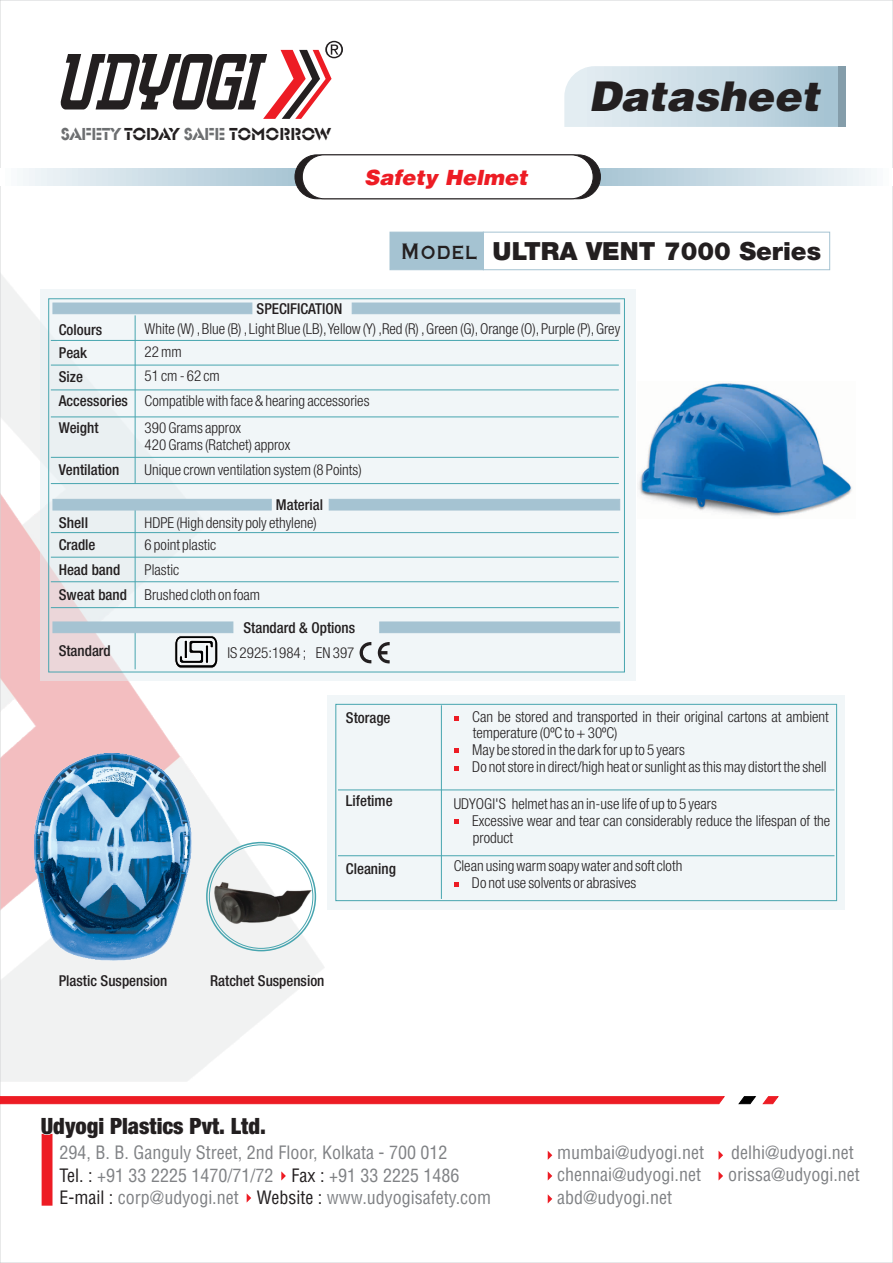
<style>
.page{position:relative;width:893px;height:1263px;background:#fff}
.page>*{position:absolute;margin:0;border:0;box-sizing:border-box;transform-origin:0 0}
.t1{font:italic 900 41.1px "Helv";color:#231f20}
.t2{font:900 25.05px "Helvetica Neue";color:#231f20}
.t3{font:900 condensed 22.5px "Helvetica Neue";color:#231f20}
.t4{font:italic 900 21px "Helv";color:#ed1c24}
.t5{font:condensed 18px/22.4px "Helvetica";color:#808285}
.t6{font:18px "Glaser Ste D";color:#231f20}
.t7{font:300 condensed 15px/17px "Helvetica Neue";color:#231f20}
.t8{font:500 condensed 15px/24.9px "Helvetica Neue";color:#231f20}
.s1{color:#6d6f71}
.s2{font-family:"Graverplate";font-weight:700}
.s3{color:#231f20}
</style>
<div class="page">
<img style="left:638px;top:382px;width:214px;height:135px">
<img style="left:2px;top:276px;width:322px;height:805px">
<svg style="left:42px;top:1134px;width:11px;height:72px"></svg>
<svg style="left:247px;top:1194px;width:4px;height:8px"></svg>
<svg style="left:281px;top:1171px;width:5px;height:9px"></svg>
<svg style="left:548px;top:1171px;width:4px;height:9px"></svg>
<svg style="left:548px;top:1151px;width:4px;height:9px"></svg>
<svg style="left:548px;top:1194px;width:4px;height:9px"></svg>
<svg style="left:718px;top:1171px;width:5px;height:9px"></svg>
<svg style="left:718px;top:1151px;width:5px;height:9px"></svg>
<svg style="left:738px;top:1096px;width:41px;height:8px"></svg>
<svg style="left:0;top:1096px;width:725px;height:8px;background:#ed2028"></svg>
<svg style="left:60px;top:41px;width:283px;height:78px"></svg>
<svg style="left:564px;top:66px;width:274px;height:61px;background:#c9dbe5"></svg>
<div style="left:838px;top:66px;width:8px;height:61px;background:#849daa"></div>
<div style="left:586px;top:168px;width:307px;height:17px;background:linear-gradient(to right,#a3c1d1,#f9fbfd)"></div>
<div style="left:0;top:168px;width:307px;height:17px;background:linear-gradient(to right,#f9fcfd,#a2c1d1)"></div>
<div style="left:295px;top:154px;width:306px;height:45px;background:#231f20;border:1px solid #231f20;border-radius:22px"></div>
<div style="left:302px;top:154px;width:291px;height:45px;background:#fff;border:1px solid #231f20;border-radius:22px"></div>
<div style="left:389px;top:231px;width:95px;height:39px;background:#a5c3d2"></div>
<div style="left:483px;top:232px;width:347px;height:38px;border:1px solid #a5c3d2"></div>
<div style="left:40px;top:290px;width:595px;height:390px;background:#f1f6f8"></div>
<hr style="left:51px;top:340px;width:568px;height:1px;background:#47a5af">
<hr style="left:51px;top:365px;width:568px;height:1px;background:#47a5af">
<hr style="left:51px;top:389px;width:568px;height:1px;background:#47a5af">
<hr style="left:51px;top:416px;width:568px;height:1px;background:#47a5af">
<hr style="left:51px;top:457px;width:568px;height:1px;background:#47a5af">
<hr style="left:51px;top:483px;width:568px;height:1px;background:#47a5af">
<hr style="left:51px;top:532px;width:568px;height:1px;background:#47a5af">
<hr style="left:51px;top:581px;width:568px;height:1px;background:#47a5af">
<hr style="left:51px;top:607px;width:568px;height:1px;background:#47a5af">
<hr style="left:51px;top:557px;width:568px;height:1px;background:#47a5af">
<hr style="left:135px;top:500px;width:1px;height:108px;background:#47a5af">
<hr style="left:135px;top:623px;width:1px;height:46px;background:#47a5af">
<hr style="left:135px;top:315px;width:1px;height:169px;background:#47a5af">
<svg style="left:52px;top:302px;width:201px;height:12px;background:#a8c5d3"></svg>
<svg style="left:351px;top:302px;width:269px;height:12px;background:#a8c5d3"></svg>
<svg style="left:52px;top:499px;width:220px;height:12px;background:#a8c4d3"></svg>
<svg style="left:328px;top:499px;width:292px;height:12px;background:#a8c5d3"></svg>
<svg style="left:379px;top:621px;width:241px;height:12px;background:#a8c5d3"></svg>
<div style="left:327px;top:695px;width:518px;height:214px;background:#f1f6f8"></div>
<div style="left:335px;top:704px;width:502px;height:197px;border:1px solid #47a5af"></div>
<hr style="left:338px;top:789px;width:496px;height:1px;background:#47a5af">
<hr style="left:338px;top:855px;width:496px;height:1px;background:#47a5af">
<hr style="left:441px;top:705px;width:1px;height:194px;background:#47a5af">
<svg style="left:454px;top:716px;width:4px;height:5px"></svg>
<svg style="left:454px;top:748px;width:4px;height:4px"></svg>
<svg style="left:454px;top:766px;width:4px;height:4px"></svg>
<svg style="left:454px;top:820px;width:4px;height:4px"></svg>
<svg style="left:454px;top:882px;width:4px;height:4px"></svg>
<svg style="left:52px;top:621px;width:182px;height:47px"></svg>
<svg style="left:360px;top:642px;width:30px;height:22px"></svg>
<img style="left:35px;top:753px;width:157px;height:207px">
<img style="left:213px;top:882px;width:100px;height:43px">
<div style="left:206px;top:842px;width:110px;height:109px;border:2px solid #47a5af;border-radius:50%"></div>
<p class="t6" style="left:61px;top:123px;width:271px"><span class="s1">SAFETY</span> TODAY <span class="s1">SAFE</span> TOMORROW</p>
<p class="t8" style="left:257px;top:297px;width:87px">SPECIFICATION</p>
<h3 class="t4" style="left:364px;top:169px;width:165px">Safety Helmet</h3>
<h1 class="t1" style="left:589px;top:79px;width:232px">Datasheet</h1>
<h2 class="t2" style="left:401px;top:241px;width:422px"><span class="s2">Model</span> ULTRA VENT 7000 Series</h2>
<p class="t8" style="left:59px;top:318px;width:45px">Colours</p>
<p class="t8" style="left:59px;top:366px;width:26px">Size</p>
<p class="t8" style="left:59px;top:342px;width:30px">Peak</p>
<p class="t8" style="left:59px;top:389px;width:71px">Accessories</p>
<p class="t7" style="left:145px;top:321px;width:477px">White (W) ,Blue (B) ,Light Blue (LB),Yellow (Y) ,Red (R) ,Green (G),Orange (O),Purple (P),Grey</p>
<p class="t7" style="left:145px;top:368px;width:77px">51 cm - 62 cm</p>
<p class="t7" style="left:145px;top:344px;width:39px">22 mm</p>
<p class="t7" style="left:145px;top:393px;width:226px">Compatible with face &amp; hearing accessories</p>
<p class="t8" style="left:59px;top:416px;width:41px">Weight</p>
<p class="t7" style="left:145px;top:420px;width:147px">390 Grams approx<br>420 Grams (Ratchet) approx</p>
<p class="t8" style="left:59px;top:458px;width:62px">Ventilation</p>
<p class="t7" style="left:145px;top:462px;width:219px">Unique crown ventilation system (8 Points)</p>
<p class="t8" style="left:276px;top:494px;width:49px">Material</p>
<p class="t8" style="left:59px;top:511px;width:31px">Shell</p>
<p class="t7" style="left:145px;top:515px;width:174px">HDPE (High density poly ethylene)</p>
<p class="t8" style="left:59px;top:534px;width:70px">Cradle<br>Head band<br>Sweat band</p>
<p class="t7" style="left:145px;top:533px;width:117px;line-height:24.9px">6 point plastic<br>Plastic<br>Brushed cloth on foam</p>
<p class="t8" style="left:244px;top:616px;width:113px">Standard &amp; Options</p>
<p class="t8" style="left:59px;top:639px;width:54px">Standard</p>
<p class="t7" style="left:227px;top:645px;width:128px">IS 2925:1984 ; EN 397</p>
<p class="t8" style="left:346px;top:706px;width:46px">Storage</p>
<p class="t8" style="left:346px;top:789px;width:48px">Lifetime</p>
<p class="t8" style="left:346px;top:857px;width:51px">Cleaning</p>
<p class="t8" style="left:59px;top:969px;width:110px">Plastic Suspension</p>
<p class="t8" style="left:210px;top:969px;width:116px">Ratchet Suspension</p>
<p class="t7" style="left:473px;top:709px;width:358px;text-indent:-19px">- Can be stored and transported in their original cartons at ambient temperature (0ºC to + 30ºC)</p>
<p class="t7" style="left:454px;top:742px;width:233px">- May be stored in the dark for up to 5 years</p>
<p class="t7" style="left:454px;top:759px;width:374px">- Do not store in direct/high heat or sunlight as this may distort the shell</p>
<p class="t7" style="left:454px;top:796px;width:265px">UDYOGI'S helmet has an in-use life of up to 5 years</p>
<p class="t7" style="left:473px;top:813px;width:359px;text-indent:-19px">- Excessive wear and tear can considerably reduce the lifespan of the product</p>
<p class="t7" style="left:454px;top:858px;width:230px">Clean using warm soapy water and soft cloth</p>
<p class="t7" style="left:454px;top:875px;width:184px">- Do not use solvents or abrasives</p>
<h3 class="t3" style="left:41px;top:1116px;width:227px">Udyogi Plastics Pvt. Ltd.</h3>
<p class="t5" style="left:59px;top:1144px;width:390px">294, B. B. Ganguly Street, 2nd Floor, Kolkata - 700 012<br><span class="s3">Tel. :</span> +91 33 2225 1470/71/72</p>
<p class="t5" style="left:292px;top:1166px;width:169px"><span class="s3">Fax :</span> +91 33 2225 1486</p>
<p class="t5" style="left:59px;top:1188px;width:181px"><span class="s3">E-mail :</span> corp@udyogi.net</p>
<p class="t5" style="left:257px;top:1188px;width:236px"><span class="s3">Website :</span> www.udyogisafety.com</p>
<p class="t5" style="left:557px;top:1143px;width:148px">mumbai@udyogi.net</p>
<p class="t5" style="left:731px;top:1143px;width:124px">delhi@udyogi.net</p>
<p class="t5" style="left:557px;top:1166px;width:145px">chennai@udyogi.net</p>
<p class="t5" style="left:728px;top:1166px;width:133px">orissa@udyogi.net</p>
<p class="t5" style="left:557px;top:1188px;width:116px">abd@udyogi.net</p>
</div>
